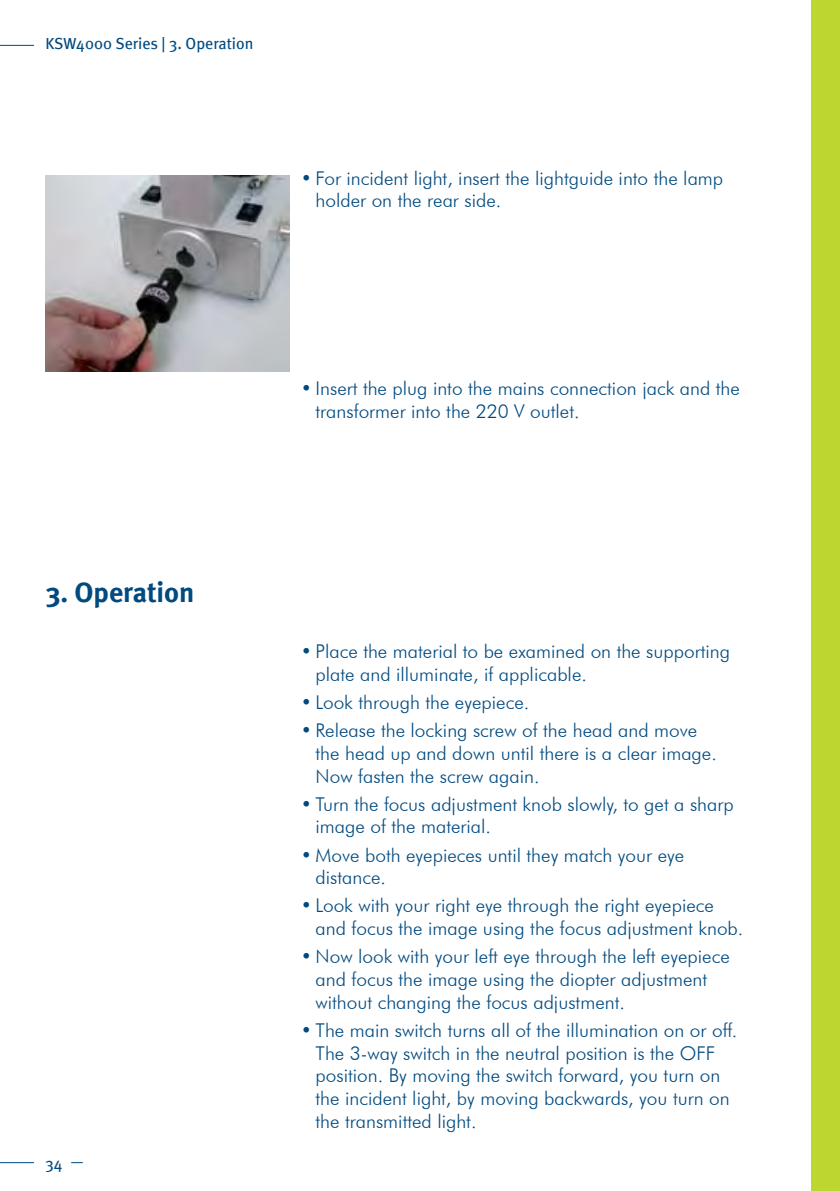
<style>
.page{position:relative;width:840px;height:1191px;background:#fff}
.page>*{position:absolute;margin:0;border:0;box-sizing:border-box;transform-origin:0 0}
.t1{font:700 28px "Meta";color:#004a80}
.t2{font:300 19px/22.8px "Futura BT";color:#004a80}
.t3{font:16px "Meta";color:#004a80}
</style>
<div class="page">
<div style="left:811px;top:0;width:28px;height:1191px;background:#bed730"></div>
<hr style="left:0;top:1162px;width:34px;height:1px;background:#004a80">
<svg style="left:71px;top:1162px;width:12px;height:1px"></svg>
<hr style="left:0;top:45px;width:34px;height:1px;background:#004a80">
<img style="left:45px;top:176px;width:244px;height:195px">
<p class="t3" style="left:45px;top:34px;width:209px">KSW4000 Series | 3. Operation</p>
<p class="t2" style="left:315px;top:166px;width:409px;text-indent:-15px">• For incident light, insert the lightguide into the lamp holder on the rear side.</p>
<h1 class="t1" style="left:45px;top:575px;width:150px">3. Operation</h1>
<p class="t3" style="left:45px;top:1154px;width:19px">34</p>
<p class="t2" style="left:315px;top:377px;width:425px;text-indent:-15px">• Insert the plug into the mains connection jack and the transformer into the 220 V outlet.</p>
<p class="t2" style="left:315px;top:640px;width:415px;text-indent:-15px">• Place the material to be examined on the supporting plate and illuminate, if applicable.</p>
<p class="t2" style="left:300px;top:690px;width:230px">• Look through the eyepiece.</p>
<p class="t2" style="left:315px;top:718px;width:402px;text-indent:-15px">• Release the locking screw of the head and move the head up and down until there is a clear image.<br>Now fasten the screw again.</p>
<p class="t2" style="left:315px;top:792px;width:419px;text-indent:-15px">• Turn the focus adjustment knob slowly, to get a sharp image of the material.</p>
<p class="t2" style="left:315px;top:843px;width:370px;text-indent:-15px">• Move both eyepieces until they match your eye distance.</p>
<p class="t2" style="left:315px;top:894px;width:429px;text-indent:-15px">• Look with your right eye through the right eyepiece and focus the image using the focus adjustment knob.</p>
<p class="t2" style="left:315px;top:944px;width:415px;text-indent:-15px">• Now look with your left eye through the left eyepiece and focus the image using the diopter adjustment without changing the focus adjustment.</p>
<p class="t2" style="left:315px;top:1018px;width:423px;text-indent:-15px">• The main switch turns all of the illumination on or off.<br>The 3-way switch in the neutral position is the OFF position. By moving the switch forward, you turn on the incident light, by moving backwards, you turn on the transmitted light.</p>
</div>
